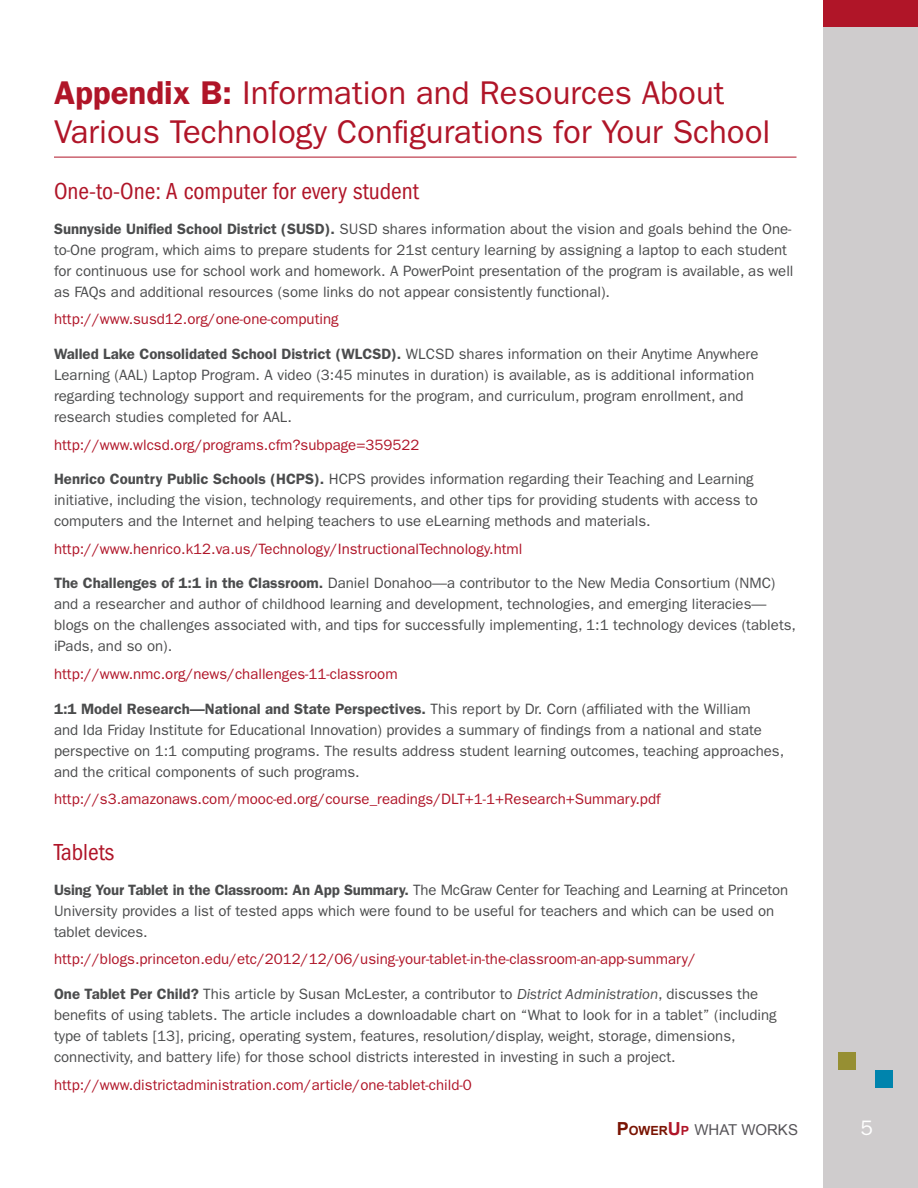
<style>
.page{position:relative;width:918px;height:1188px;background:#fff}
.page>*{position:absolute;margin:0;border:0;box-sizing:border-box;transform-origin:0 0}
.Heading_1{font:33px/39.6px "ITC Franklin Gothic Std";color:#b01528}
.Heading_2{font:condensed 24px "ITC Franklin Gothic Std";color:#b01528}
.t1{font:21px "ITC Franklin Gothic Std";color:#fff}
.Paragraphs{font:15px/21px "ITC Franklin Gothic Std";color:#4b4c4d}
.References_Level_1_H{font:15px "ITC Franklin Gothic Std";color:#b01528}
.Paragraphs-2{font:15px "ITC Franklin Gothic Std";color:#b01528}
.t2{font:15px "Arial";color:#565458}
.s1{font-weight:600}
.s2{font-style:italic}
.s3{font-weight:700;font-size:18px;color:#791403}
.s4{font-weight:700;font-size:12.6px;color:#791403}
.s5{font-weight:700;font-size:18px;color:#b01528}
.s6{font-weight:700;font-size:12.6px;color:#b01528}
</style>
<div class="page">
<div style="left:824px;top:0;width:94px;height:1188px;background:#cfcccd"></div>
<div style="left:824px;top:0;width:94px;height:27px;background:#b01528"></div>
<div style="left:838px;top:1053px;width:18px;height:17px;background:#968f33"></div>
<div style="left:875px;top:1071px;width:17px;height:17px;background:#0084ad"></div>
<hr style="left:54px;top:157px;width:742px;height:1px;background:#b01528">
<p class="Heading_1" style="left:54px;top:73px;width:718px"><span class="s1">Appendix B:</span> Information and Resources About<br>Various Technology Configurations for Your School</p>
<p class="Heading_2" style="left:54px;top:178px;width:367px">One-to-One: A computer for every student</p>
<p class="Paragraphs" style="left:54px;top:218px;width:741px"><span class="s1">Sunnyside Unified School District (SUSD).</span> SUSD shares information about the vision and goals behind the One&shy;to-One program, which aims to prepare students for 21st century learning by assigning a laptop to each student for continuous use for school work and homework. A PowerPoint presentation of the program is available, as well as FAQs and additional resources (some links do not appear consistently functional).</p>
<p class="References_Level_1_H" style="left:54px;top:311px;width:286px">http://www.susd12.org/one-one-computing</p>
<p class="Paragraphs" style="left:54px;top:343px;width:706px"><span class="s1">Walled Lake Consolidated School District (WLCSD).</span> WLCSD shares information on their Anytime Anywhere Learning (AAL) Laptop Program. A video (3:45 minutes in duration) is available, as is additional information regarding technology support and requirements for the program, and curriculum, program enrollment, and research studies completed for AAL.</p>
<p class="References_Level_1_H" style="left:54px;top:436px;width:367px">http://www.wlcsd.org/programs.cfm?subpage=359522</p>
<p class="Paragraphs" style="left:54px;top:469px;width:706px"><span class="s1">Henrico Country Public Schools (HCPS).</span> HCPS provides information regarding their Teaching and Learning initiative, including the vision, technology requirements, and other tips for providing students with access to computers and the Internet and helping teachers to use eLearning methods and materials.</p>
<p class="References_Level_1_H" style="left:54px;top:540px;width:470px">http://www.henrico.k12.va.us/Technology/InstructionalTechnology.html</p>
<p class="Paragraphs" style="left:54px;top:573px;width:744px"><span class="s1">The Challenges of 1:1 in the Classroom.</span> Daniel Donahoo—a contributor to the New Media Consortium (NMC) and a researcher and author of childhood learning and development, technologies, and emerging literacies— blogs on the challenges associated with, and tips for successfully implementing, 1:1 technology devices (tablets, iPads, and so on).</p>
<p class="References_Level_1_H" style="left:54px;top:665px;width:345px">http://www.nmc.org/news/challenges-11-classroom</p>
<p class="Paragraphs" style="left:54px;top:698px;width:732px"><span class="s1">1:1 Model Research—National and State Perspectives.</span> This report by Dr. Corn (affiliated with the William<br>and Ida Friday Institute for Educational Innovation) provides a summary of findings from a national and state perspective on 1:1 computing programs. The results address student learning outcomes, teaching approaches, and the critical components of such programs.</p>
<p class="References_Level_1_H" style="left:54px;top:791px;width:608px">http://s3.amazonaws.com/mooc-ed.org/course_readings/DLT+1-1+Research+Summary.pdf</p>
<p class="Heading_2" style="left:54px;top:839px;width:62px">Tablets</p>
<p class="Paragraphs" style="left:54px;top:879px;width:736px"><span class="s1">Using Your Tablet in the Classroom: An App Summary.</span> The McGraw Center for Teaching and Learning at Princeton<br>University provides a list of tested apps which were found to be useful for teachers and which can be used on tablet devices.</p>
<p class="References_Level_1_H" style="left:54px;top:951px;width:643px">http://blogs.princeton.edu/etc/2012/12/06/using-your-tablet-in-the-classroom-an-app-summary/</p>
<p class="Paragraphs" style="left:54px;top:983px;width:724px"><span class="s1">One Tablet Per Child?</span> This article by Susan McLester, a contributor to <span class="s2">District Administration</span>, discusses the benefits of using tablets. The article includes a downloadable chart on “What to look for in a tablet” (including type of tablets [13], pricing, operating system, features, resolution/display, weight, storage, dimensions, connectivity, and battery life) for those school districts interested in investing in such a project.</p>
<p class="Paragraphs-2" style="left:54px;top:1076px;width:419px">http://www.districtadministration.com/article/one-tablet-child-0</p>
<p class="t2" style="left:617px;top:1120px;width:183px"><span class="s3">P</span><span class="s4">OWER</span><span class="s5">U</span><span class="s6">P</span> WHAT WORKS</p>
<p class="t1" style="left:860px;top:1116px;width:14px">5</p>
</div>
